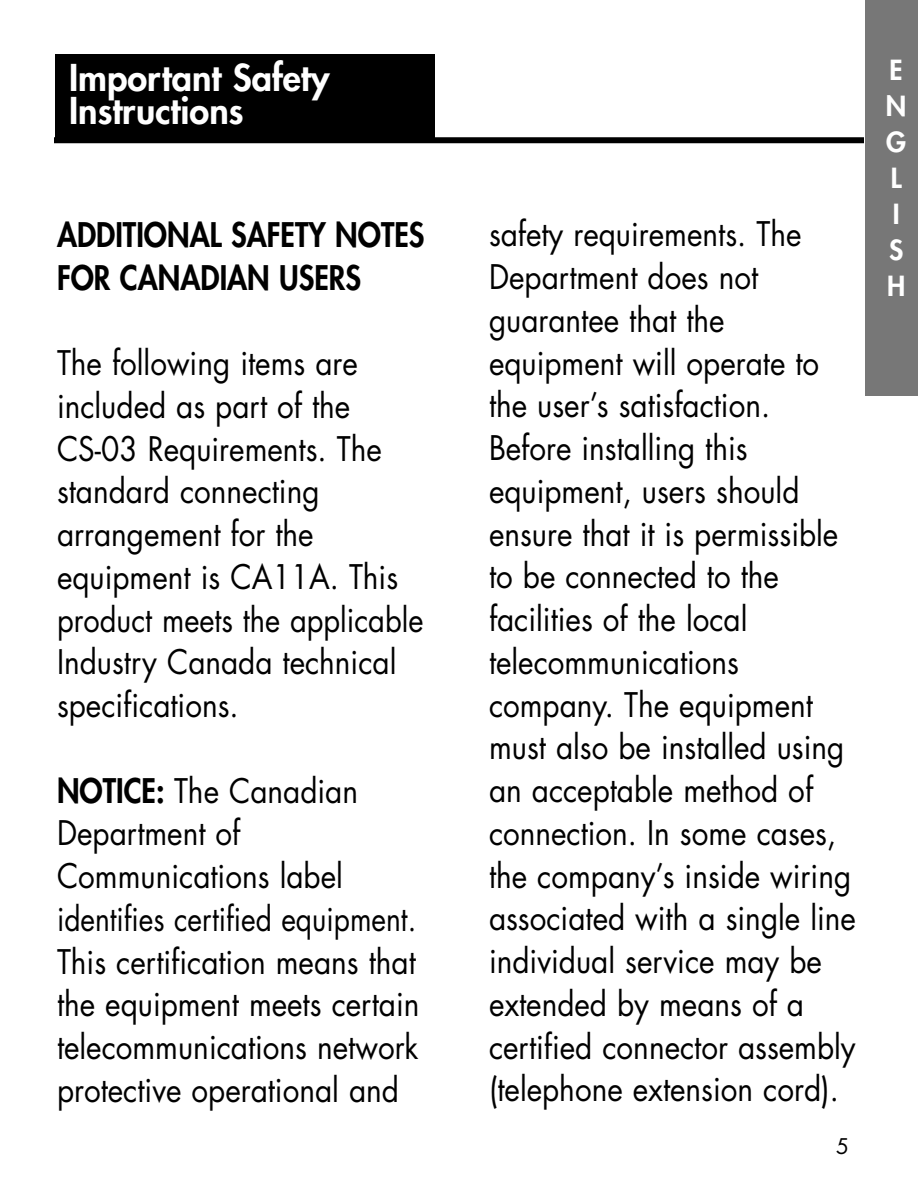
<style>
.page{position:relative;width:918px;height:1188px;background:#fff}
.page>*{position:absolute;margin:0;border:0;box-sizing:border-box;transform-origin:0 0}
.t1{font:800 36px/33px "Futura";color:#fff}
.t2{font:33px/42.9px "Futura";color:#000;scale:.9 1}
.t3{font:800 33px/42.9px "Futura";color:#000;scale:.9 1}
.t4{font:800 27px/36px "Futura";color:#fff}
.t5{font:21px "Futura";color:#000}
.s1{font-weight:800}
</style>
<div class="page">
<div style="left:866px;top:0;width:52px;height:395px;background:#777"></div>
<div style="left:54px;top:137px;width:810px;height:6px;background:#000"></div>
<div style="left:55px;top:54px;width:379px;height:86px;background:#000"></div>
<p class="t1" style="left:69px;top:64px;width:262px">Important Safety<br>Instructions</p>
<p class="t3" style="left:57px;top:216px;width:410px">ADDITIONAL SAFETY NOTES<br>FOR CANADIAN USERS</p>
<p class="t2" style="left:57px;top:344px;width:409px">The following items are included as part of the<br>CS-03 Requirements. The standard connecting arrangement for the equipment is CA11A. This product meets the applicable<br>Industry Canada technical specifications.</p>
<p class="t2" style="left:57px;top:772px;width:404px"><span class="s1">NOTICE:</span> The Canadian<br>Department of<br>Communications label identifies certified equipment.<br>This certification means that the equipment meets certain telecommunications network protective operational and</p>
<p class="t2" style="left:489px;top:216px;width:409px">safety requirements. The<br>Department does not guarantee that the equipment will operate to the user’s satisfaction.<br>Before installing this equipment, users should ensure that it is permissible to be connected to the facilities of the local telecommunications company. The equipment must also be installed using an acceptable method of connection. In some cases, the company’s inside wiring associated with a single line individual service may be extended by means of a certified connector assembly (telephone extension cord).</p>
<p class="t5" style="left:836px;top:1137px;width:14px">5</p>
<p class="t4" style="left:886px;top:54px;width:22px">E<br>N<br>G<br>L<br>I<br>S<br>H</p>
</div>
